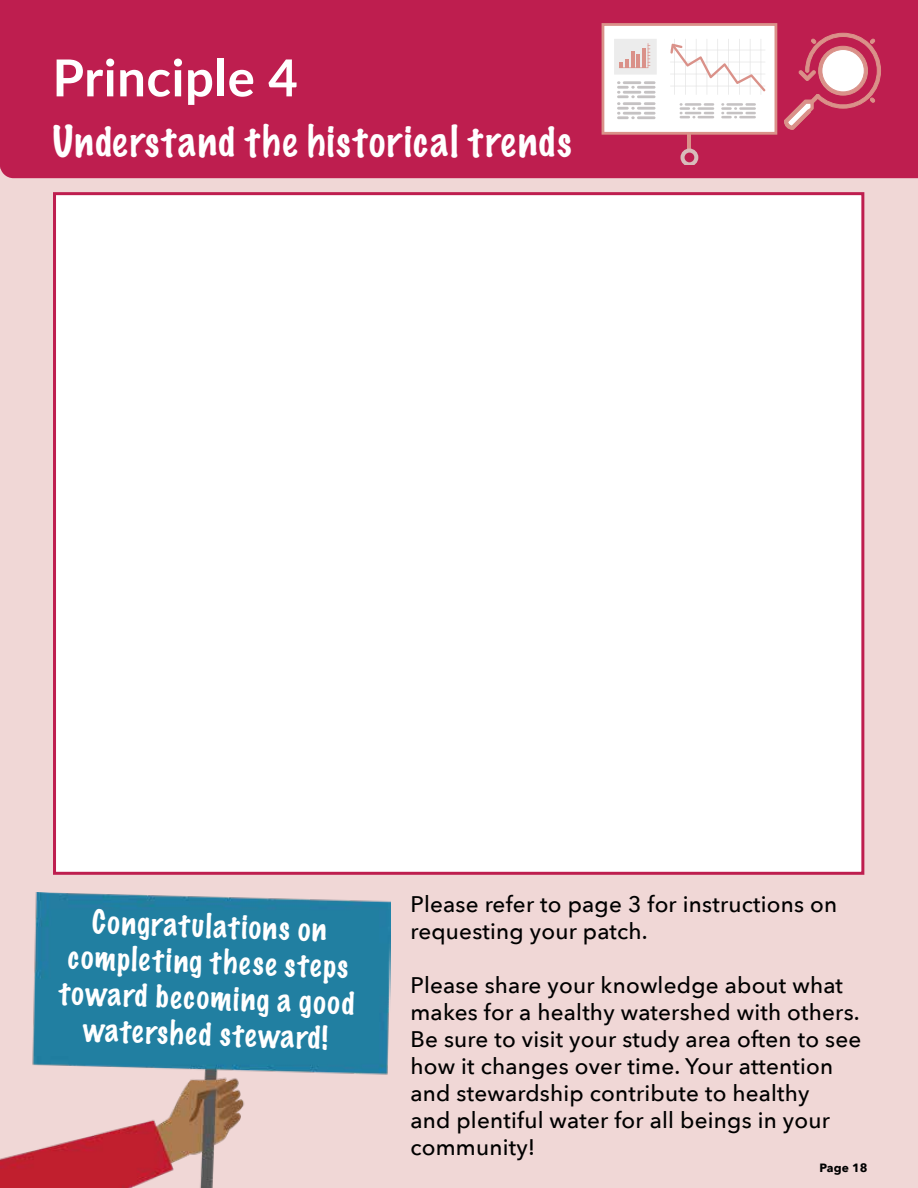
<style>
.page{position:relative;width:918px;height:1188px;background:#f0d7d6}
.page>*{position:absolute;margin:0;border:0;box-sizing:border-box;transform-origin:0 0}
.t1{font:700 51px "Lato";letter-spacing:.01em;color:#fff}
.t2{font:100 39px "Marker Felt";letter-spacing:.045em;color:#fff}
.t3{font:100 30px/36px "Marker Felt";color:#fff;text-align:center}
.t4{font:500 22.5px/27px "Avenir Next";letter-spacing:.01em;color:#000}
.t5{font:700 12px "Avenir Next";letter-spacing:.01em;color:#000}
</style>
<div class="page">
<div style="left:0;top:0;width:918px;height:178px;background:#be1e4f"></div>
<hr style="left:688px;top:134px;width:3px;height:18px;background:#da9189">
<svg style="left:681px;top:149px;width:17px;height:16px"></svg>
<svg style="left:601px;top:23px;width:177px;height:113px;background:#f3e8e8"></svg>
<svg style="left:784px;top:33px;width:97px;height:97px;background:#cd5876"></svg>
<img style="left:1px;top:892px;width:390px;height:296px">
<div style="left:53px;top:192px;width:811px;height:683px;background:#fff;border:3px solid #be1e4f"></div>
<h1 class="t1" style="left:52px;top:40px;width:247px">Principle 4</h1>
<h2 class="t2" style="left:52px;top:111px;width:520px">Understand the historical trends</h2>
<h3 class="t3" style="left:62px;top:902px;width:297px;rotate:2deg">Congratulations on completing these steps toward becoming a good watershed steward!</h3>
<p class="t4" style="left:410px;top:890px;width:428px">Please refer to page 3 for instructions on requesting your patch.</p>
<p class="t4" style="left:410px;top:971px;width:453px">Please share your knowledge about what makes for a healthy watershed with others.<br>Be sure to visit your study area often to see how it changes over time. Your attention and stewardship contribute to healthy<br>and plentiful water for all beings in your community!</p>
<p class="t5" style="left:820px;top:1157px;width:50px">Page 18</p>
</div>
